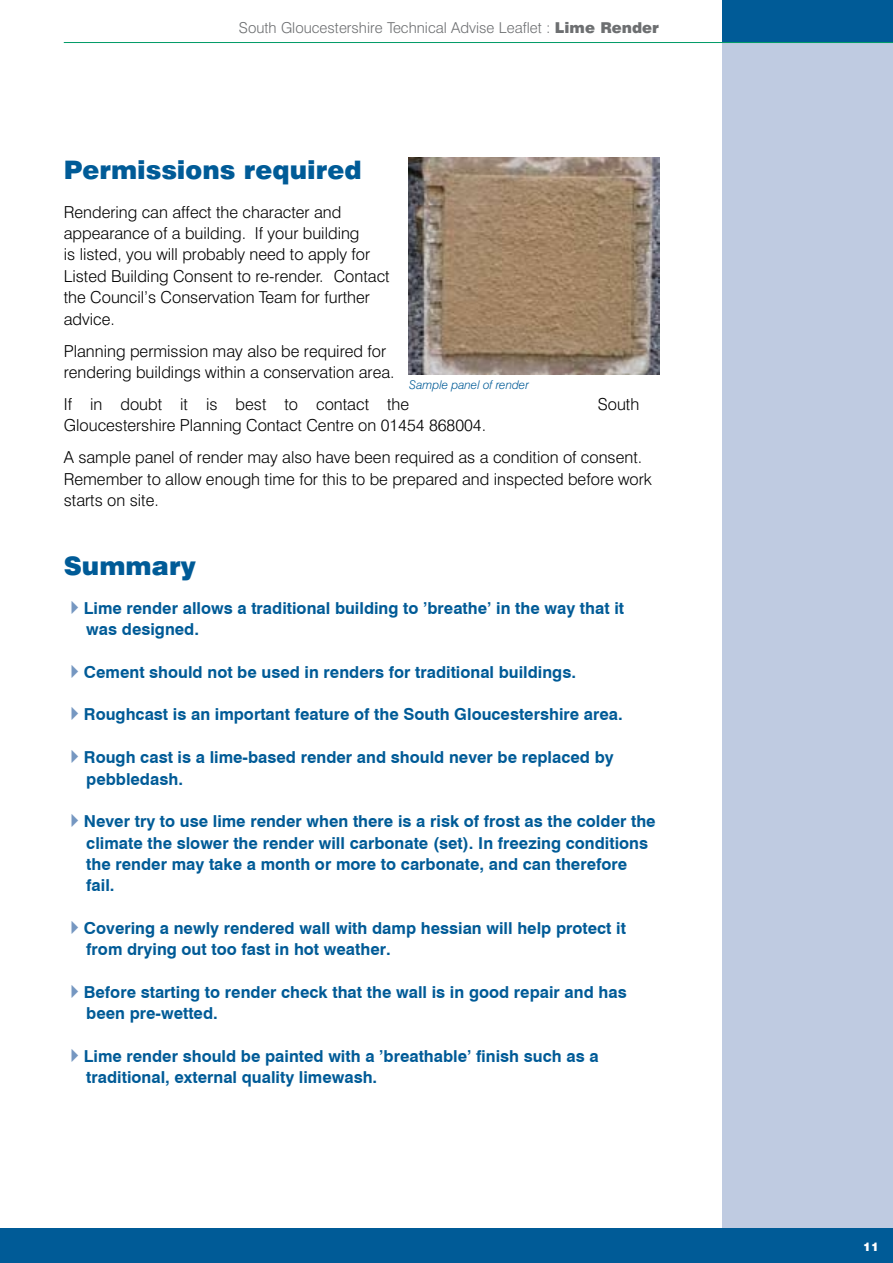
<style>
.page{position:relative;width:893px;height:1263px;background:#fff}
.page>*{position:absolute;margin:0;border:0;box-sizing:border-box;transform-origin:0 0}
.t1{font:900 25.5px "Swiss 721 BT";color:#005b97}
.t2{font:700 16.5px/21.3px "Swiss 721 BT";color:#005b97}
.t3{font:300 16.5px/21.3px "Swiss 721 BT";color:#000}
.t4{font:300 15px "Swiss 721 BT";color:#6d6f71}
.t5{font:italic 300 12px "Swiss 721 BT";color:#005b97}
.t6{font:900 12px "Swiss 721 BT";color:#fff}
.s1{font-weight:900}
.s2{color:#7597c1}
</style>
<div class="page">
<div style="left:723px;top:0;width:170px;height:43px;background:#005b97"></div>
<div style="left:723px;top:43px;width:170px;height:1220px;background:#bfcbe1"></div>
<hr style="left:64px;top:42px;width:829px;height:1px;background:#009b67">
<div style="left:0;top:1229px;width:859px;height:34px;background:#005b97"></div>
<div style="left:859px;top:1229px;width:34px;height:34px;background:#005b97"></div>
<img style="left:408px;top:157px;width:251px;height:217px">
<p class="t4" style="left:239px;top:19px;width:422px">South Gloucestershire Technical Advise Leaflet : <span class="s1">Lime Render</span></p>
<h1 class="t1" style="left:64px;top:155px;width:299px">Permissions required</h1>
<p class="t3" style="left:64px;top:201px;width:327px">Rendering can affect the character and appearance of a building. If your building<br>is listed, you will probably need to apply for Listed Building Consent to re-render. Contact the Council’s Conservation Team for further advice.</p>
<p class="t3" style="left:64px;top:340px;width:332px">Planning permission may also be required for rendering buildings within a conservation area.</p>
<p class="t3" style="left:64px;top:393px;width:347px">If in doubt it is best to contact the</p>
<p class="t3" style="left:598px;top:393px;width:43px">South</p>
<p class="t3" style="left:64px;top:415px;width:424px">Gloucestershire Planning Contact Centre on 01454 868004.</p>
<p class="t3" style="left:64px;top:447px;width:590px">A sample panel of render may also have been required as a condition of consent.<br>Remember to allow enough time for this to be prepared and inspected before work starts on site.</p>
<p class="t5" style="left:409px;top:378px;width:121px">Sample panel of render</p>
<h1 class="t1" style="left:64px;top:551px;width:134px">Summary</h1>
<p class="t2" style="left:86px;top:597px;width:539px;text-indent:-23px"><span class="s2">✔</span>Lime render allows a traditional building to ’breathe’ in the way that it was designed.</p>
<p class="t2" style="left:64px;top:661px;width:514px"><span class="s2">✔</span>Cement should not be used in renders for traditional buildings.</p>
<p class="t2" style="left:64px;top:704px;width:561px"><span class="s2">✔</span>Roughcast is an important feature of the South Gloucestershire area.</p>
<p class="t2" style="left:86px;top:746px;width:529px;text-indent:-23px"><span class="s2">✔</span>Rough cast is a lime-based render and should never be replaced by pebbledash.</p>
<h3 class="t2" style="left:86px;top:810px;width:571px;text-indent:-23px"><span class="s2">✔</span>Never try to use lime render when there is a risk of frost as the colder the climate the slower the render will carbonate (set). In freezing conditions the render may take a month or more to carbonate, and can therefore fail.</h3>
<p class="t2" style="left:86px;top:917px;width:541px;text-indent:-23px"><span class="s2">✔</span>Covering a newly rendered wall with damp hessian will help protect it from drying out too fast in hot weather.</p>
<p class="t2" style="left:86px;top:981px;width:542px;text-indent:-23px"><span class="s2">✔</span>Before starting to render check that the wall is in good repair and has been pre-wetted.</p>
<p class="t2" style="left:86px;top:1045px;width:514px;text-indent:-23px"><span class="s2">✔</span>Lime render should be painted with a ’breathable’ finish such as a traditional, external quality limewash.</p>
<p class="t6" style="left:863px;top:1239px;width:17px">11</p>
</div>
